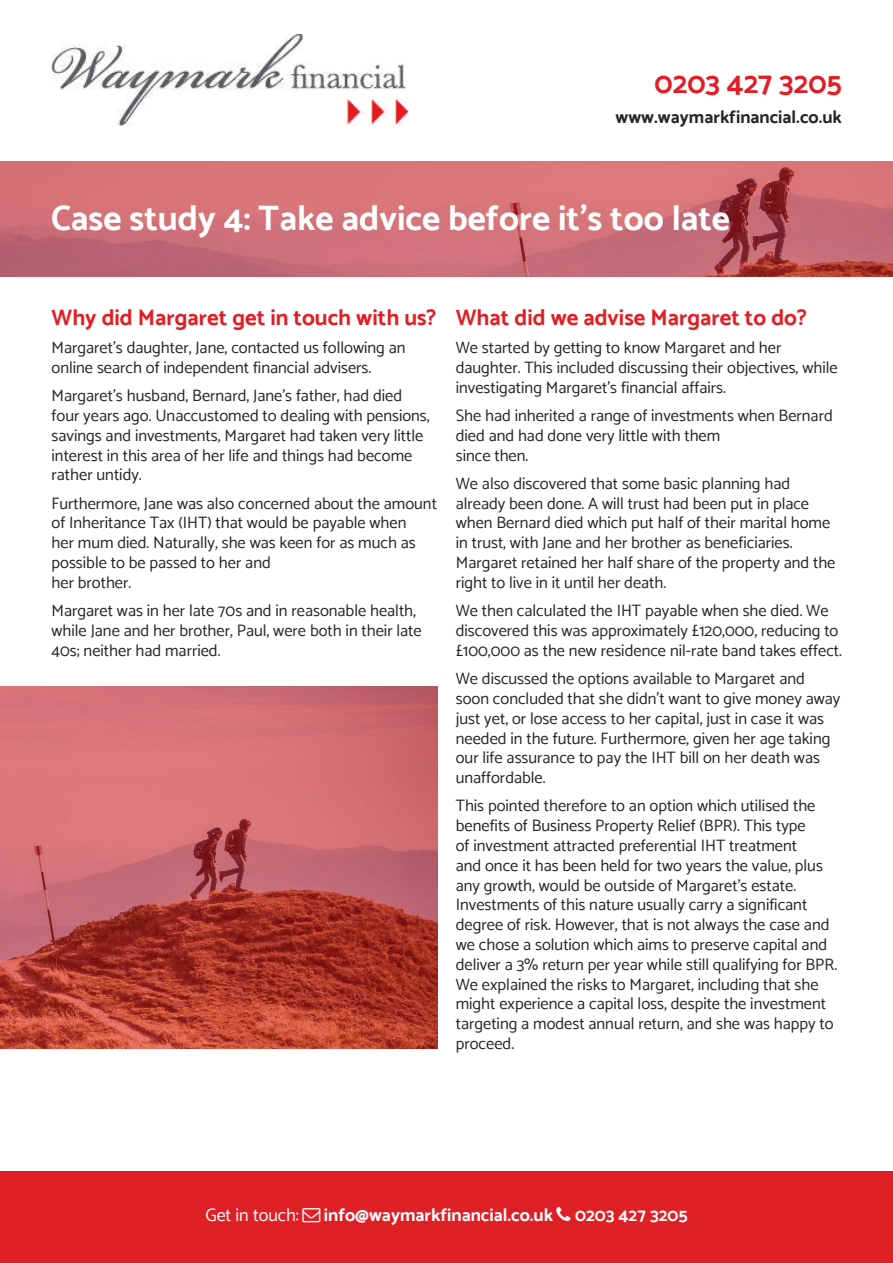
<style>
.page{position:relative;width:893px;height:1263px;background:#fff}
.page>*{position:absolute;margin:0;border:0;box-sizing:border-box;transform-origin:0 0}
.t1{font:700 35.25px "Catamaran";color:#fff}
.t2{font:700 30px "Catamaran";color:#df1f26}
.t3{font:700 22.5px "Catamaran";color:#df1f26}
.t4{font:700 18px "Catamaran";color:#fff}
.t5{font:700 18px "Catamaran";color:#242526}
.t6{font:18px "Catamaran";color:#fff}
.t7{font:16.5px/19.8px "Catamaran";color:#242526}
</style>
<div class="page">
<div style="left:0;top:1171px;width:893px;height:92px;background:#df1f26"></div>
<img style="left:0;top:161px;width:893px;height:115px">
<img style="left:0;top:687px;width:438px;height:361px">
<img style="left:51px;top:35px;width:357px;height:91px">
<h2 class="t2" style="left:655px;top:71px;width:189px">0203 427 3205</h2>
<p class="t5" style="left:615px;top:109px;width:228px">www.waymarkfinancial.co.uk</p>
<h1 class="t1" style="left:51px;top:204px;width:681px">Case study 4: Take advice before it’s too late</h1>
<h3 class="t3" style="left:52px;top:308px;width:386px">Why did Margaret get in touch with us?</h3>
<p class="t7" style="left:52px;top:339px;width:355px">Margaret’s daughter, Jane, contacted us following an online search of independent financial advisers.</p>
<p class="t7" style="left:52px;top:387px;width:380px">Margaret’s husband, Bernard, Jane’s father, had died four years ago. Unaccustomed to dealing with pensions, savings and investments, Margaret had taken very little interest in this area of her life and things had become rather untidy.</p>
<p class="t7" style="left:52px;top:495px;width:387px">Furthermore, Jane was also concerned about the amount of Inheritance Tax (IHT) that would be payable when<br>her mum died. Naturally, she was keen for as much as possible to be passed to her and<br>her brother.</p>
<p class="t7" style="left:52px;top:602px;width:372px">Margaret was in her late 70s and in reasonable health, while Jane and her brother, Paul, were both in their late<br>40s; neither had married.</p>
<h3 class="t3" style="left:456px;top:308px;width:353px">What did we advise Margaret to do?</h3>
<p class="t7" style="left:456px;top:339px;width:383px">We started by getting to know Margaret and her daughter. This included discussing their objectives, while investigating Margaret’s financial affairs.</p>
<p class="t7" style="left:456px;top:407px;width:379px">She had inherited a range of investments when Bernard died and had done very little with them<br>since then.</p>
<p class="t7" style="left:456px;top:475px;width:381px">We also discovered that some basic planning had already been done. A will trust had been put in place when Bernard died which put half of their marital home in trust, with Jane and her brother as beneficiaries.<br>Margaret retained her half share of the property and the right to live in it until her death.</p>
<p class="t7" style="left:456px;top:602px;width:388px">We then calculated the IHT payable when she died. We discovered this was approximately £120,000, reducing to £100,000 as the new residence nil-rate band takes effect.</p>
<p class="t7" style="left:456px;top:670px;width:386px">We discussed the options available to Margaret and soon concluded that she didn’t want to give money away just yet, or lose access to her capital, just in case it was needed in the future. Furthermore, given her age taking our life assurance to pay the IHT bill on her death was unaffordable.</p>
<p class="t7" style="left:456px;top:797px;width:383px">This pointed therefore to an option which utilised the benefits of Business Property Relief (BPR). This type<br>of investment attracted preferential IHT treatment<br>and once it has been held for two years the value, plus any growth, would be outside of Margaret’s estate.<br>Investments of this nature usually carry a significant degree of risk. However, that is not always the case and we chose a solution which aims to preserve capital and deliver a 3% return per year while still qualifying for BPR.<br>We explained the risks to Margaret, including that she might experience a capital loss, despite the investment targeting a modest annual return, and she was happy to proceed.</p>
<p class="t6" style="left:205px;top:1208px;width:95px">Get in touch:</p>
<p class="t4" style="left:324px;top:1207px;width:365px">info@waymarkfinancial.co.uk 0203 427 3205</p>
</div>
